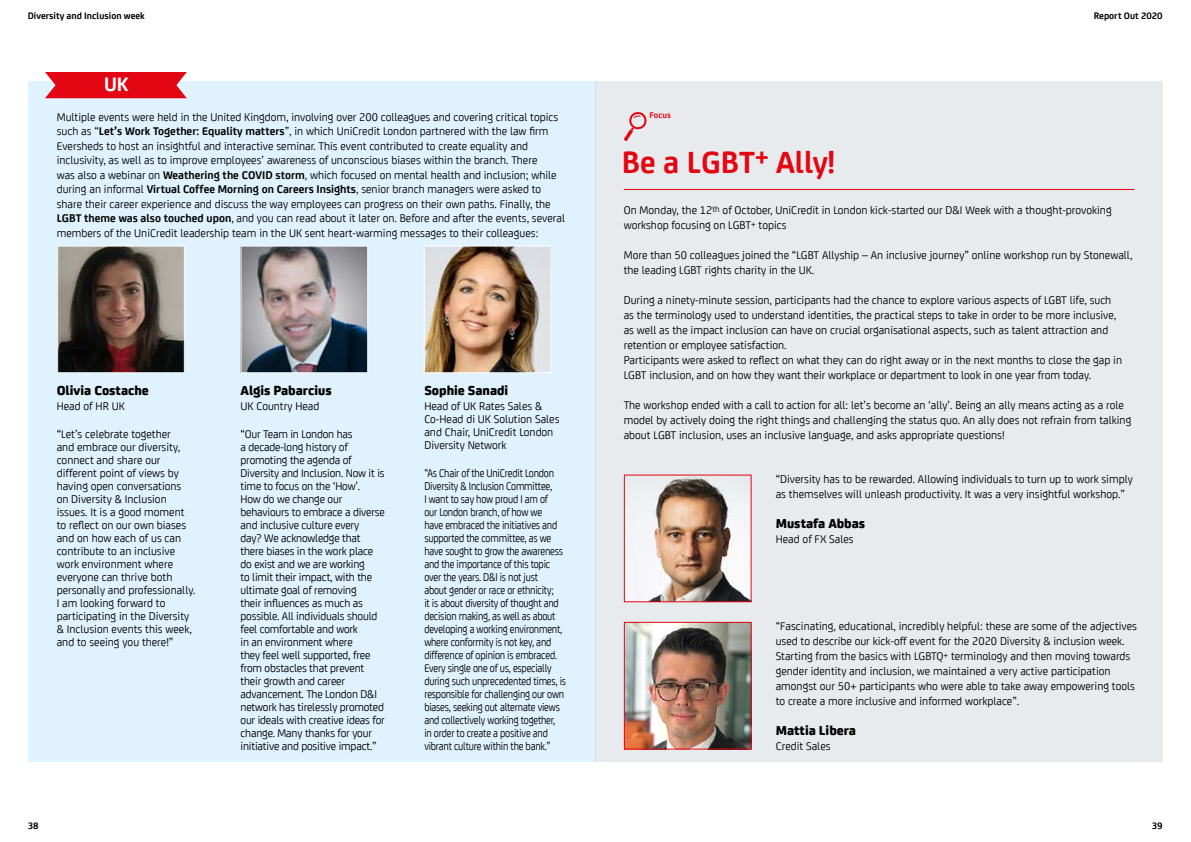
<style>
.page{position:relative;width:1191px;height:842px;background:#fff}
.page>*{position:absolute;margin:0;border:0;box-sizing:border-box;transform-origin:0 0}
.t1{font:700 33px "Uni Credit";color:#e30613}
.t2{font:700 21px "Uni Credit";color:#fff}
.t3{font:800 14px "Uni Credit";color:#000}
.t4{font:12px/13px "Uni Credit";color:#000}
.t5{font:12px/13px "Uni Credit";letter-spacing:-.02em;color:#000;scale:.88 1}
.t6{font:700 10px "Uni Credit";color:#000}
.t7{font:700 9px "Uni Credit";color:#e30613}
.s1{font-weight:700}
</style>
<div class="page">
<div style="left:595px;top:81px;width:567px;height:680px;background:#e8ebed"></div>
<hr style="left:624px;top:189px;width:510px;height:1px;background:#e30613">
<div style="left:28px;top:81px;width:567px;height:680px;background:#dff2fd"></div>
<svg style="left:45px;top:72px;width:142px;height:26px;background:#e31824"></svg>
<img style="left:59px;top:248px;width:124px;height:123px">
<div style="left:57px;top:246px;width:128px;height:127px;border:1px solid #fff"></div>
<img style="left:242px;top:248px;width:124px;height:123px">
<div style="left:240px;top:246px;width:128px;height:127px;border:1px solid #fff"></div>
<img style="left:426px;top:248px;width:123px;height:123px">
<div style="left:424px;top:246px;width:127px;height:127px;border:1px solid #fff"></div>
<svg style="left:624px;top:112px;width:23px;height:29px"></svg>
<img style="left:626px;top:477px;width:123px;height:123px">
<div style="left:624px;top:475px;width:127px;height:127px;border:1px solid #e30613"></div>
<img style="left:626px;top:624px;width:123px;height:123px">
<div style="left:624px;top:622px;width:127px;height:127px;border:1px solid #e30613"></div>
<p class="t6" style="left:28px;top:8px;width:118px">Diversity and Inclusion week</p>
<p class="t6" style="left:1093px;top:8px;width:70px">Report Out 2020</p>
<h2 class="t2" style="left:104px;top:69px;width:26px">UK</h2>
<p class="t4" style="left:57px;top:109px;width:510px;line-height:14.5px">Multiple events were held in the United Kingdom, involving over 200 colleagues and covering critical topics such as “<span class="s1">Let’s Work Together: Equality matters</span>”, in which UniCredit London partnered with the law firm Eversheds to host an insightful and interactive seminar. This event contributed to create equality and inclusivity, as well as to improve employees’ awareness of unconscious biases within the branch. There<br>was also a webinar on <span class="s1">Weathering the COVID storm</span>, which focused on mental health and inclusion; while during an informal <span class="s1">Virtual Coffee Morning on Careers Insights</span>, senior branch managers were asked to share their career experience and discuss the way employees can progress on their own paths. Finally, the <span class="s1">LGBT theme was also touched upon</span>, and you can read about it later on. Before and after the events, several members of the UniCredit leadership team in the UK sent heart-warming messages to their colleagues:</p>
<p class="t3" style="left:57px;top:379px;width:94px">Olivia Costache</p>
<p class="t4" style="left:57px;top:398px;width:70px">Head of HR UK</p>
<p class="t4" style="left:57px;top:426px;width:140px">“Let’s celebrate together<br>and embrace our diversity, connect and share our different point of views by having open conversations on Diversity &amp; Inclusion issues. It is a good moment to reflect on our own biases and on how each of us can contribute to an inclusive work environment where everyone can thrive both personally and professionally.<br>I am looking forward to participating in the Diversity &amp; Inclusion events this week, and to seeing you there!”</p>
<p class="t3" style="left:240px;top:379px;width:93px">Algis Pabarcius</p>
<p class="t4" style="left:240px;top:398px;width:80px">UK Country Head</p>
<p class="t4" style="left:240px;top:426px;width:146px">“Our Team in London has<br>a decade-long history of promoting the agenda of<br>Diversity and Inclusion. Now it is time to focus on the ‘How’.<br>How do we change our behaviours to embrace a diverse and inclusive culture every<br>day? We acknowledge that there biases in the work place do exist and we are working<br>to limit their impact, with the ultimate goal of removing<br>their influences as much as possible. All individuals should feel comfortable and work<br>in an environment where<br>they feel well supported, free from obstacles that prevent their growth and career advancement. The London D&amp;I network has tirelessly promoted our ideals with creative ideas for change. Many thanks for your initiative and positive impact.”</p>
<p class="t3" style="left:424px;top:379px;width:85px">Sophie Sanadi</p>
<p class="t4" style="left:424px;top:398px;width:137px">Head of UK Rates Sales &amp;<br>Co-Head di UK Solution Sales and Chair, UniCredit London<br>Diversity Network</p>
<p class="t5" style="left:424px;top:465px;width:163px">“As Chair of the UniCredit London Diversity &amp; Inclusion Committee,<br>I want to say how proud I am of<br>our London branch, of how we<br>have embraced the initiatives and supported the committee, as we have sought to grow the awareness and the importance of this topic over the years. D&amp;I is not just<br>about gender or race or ethnicity;<br>it is about diversity of thought and decision making, as well as about developing a working environment, where conformity is not key, and difference of opinion is embraced.<br>Every single one of us, especially during such unprecedented times, is responsible for challenging our own biases, seeking out alternate views and collectively working together,<br>in order to create a positive and vibrant culture within the bank.”</p>
<p class="t7" style="left:649px;top:108px;width:23px">Focus</p>
<h1 class="t1" style="left:621px;top:138px;width:215px">Be a LGBT<sup>+</sup> Ally!</h1>
<p class="t4" style="left:624px;top:202px;width:489px;line-height:15px">On Monday, the 12<sup>th</sup> of October, UniCredit in London kick-started our D&amp;I Week with a thought-provoking workshop focusing on LGBT<sup>+</sup> topics</p>
<p class="t4" style="left:624px;top:247px;width:510px;line-height:15px">More than 50 colleagues joined the “LGBT Allyship – An inclusive journey” online workshop run by Stonewall, the leading LGBT rights charity in the UK.</p>
<p class="t4" style="left:624px;top:292px;width:500px;line-height:15px">During a ninety-minute session, participants had the chance to explore various aspects of LGBT life, such as the terminology used to understand identities, the practical steps to take in order to be more inclusive, as well as the impact inclusion can have on crucial organisational aspects, such as talent attraction and retention or employee satisfaction.<br>Participants were asked to reflect on what they can do right away or in the next months to close the gap in LGBT inclusion, and on how they want their workplace or department to look in one year from today.</p>
<p class="t4" style="left:624px;top:397px;width:509px;line-height:15px">The workshop ended with a call to action for all: let’s become an ‘ally’. Being an ally means acting as a role model by actively doing the right things and challenging the status quo. An ally does not refrain from talking about LGBT inclusion, uses an inclusive language, and asks appropriate questions!</p>
<p class="t4" style="left:775px;top:470px;width:359px;line-height:15px">“Diversity has to be rewarded. Allowing individuals to turn up to work simply as themselves will unleash productivity. It was a very insightful workshop.”</p>
<p class="t3" style="left:775px;top:512px;width:91px">Mustafa Abbas</p>
<p class="t4" style="left:775px;top:531px;width:79px">Head of FX Sales</p>
<p class="t4" style="left:775px;top:617px;width:363px;line-height:15px">“Fascinating, educational, incredibly helpful: these are some of the adjectives used to describe our kick-off event for the 2020 Diversity &amp; inclusion week.<br>Starting from the basics with LGBTQ<sup>+</sup> terminology and then moving towards gender identity and inclusion, we maintained a very active participation amongst our 50+ participants who were able to take away empowering tools to create a more inclusive and informed workplace”.</p>
<p class="t3" style="left:775px;top:719px;width:82px">Mattia Libera</p>
<p class="t4" style="left:775px;top:738px;width:56px">Credit Sales</p>
<p class="t6" style="left:28px;top:818px;width:12px">38</p>
<p class="t6" style="left:1151px;top:818px;width:12px">39</p>
</div>
